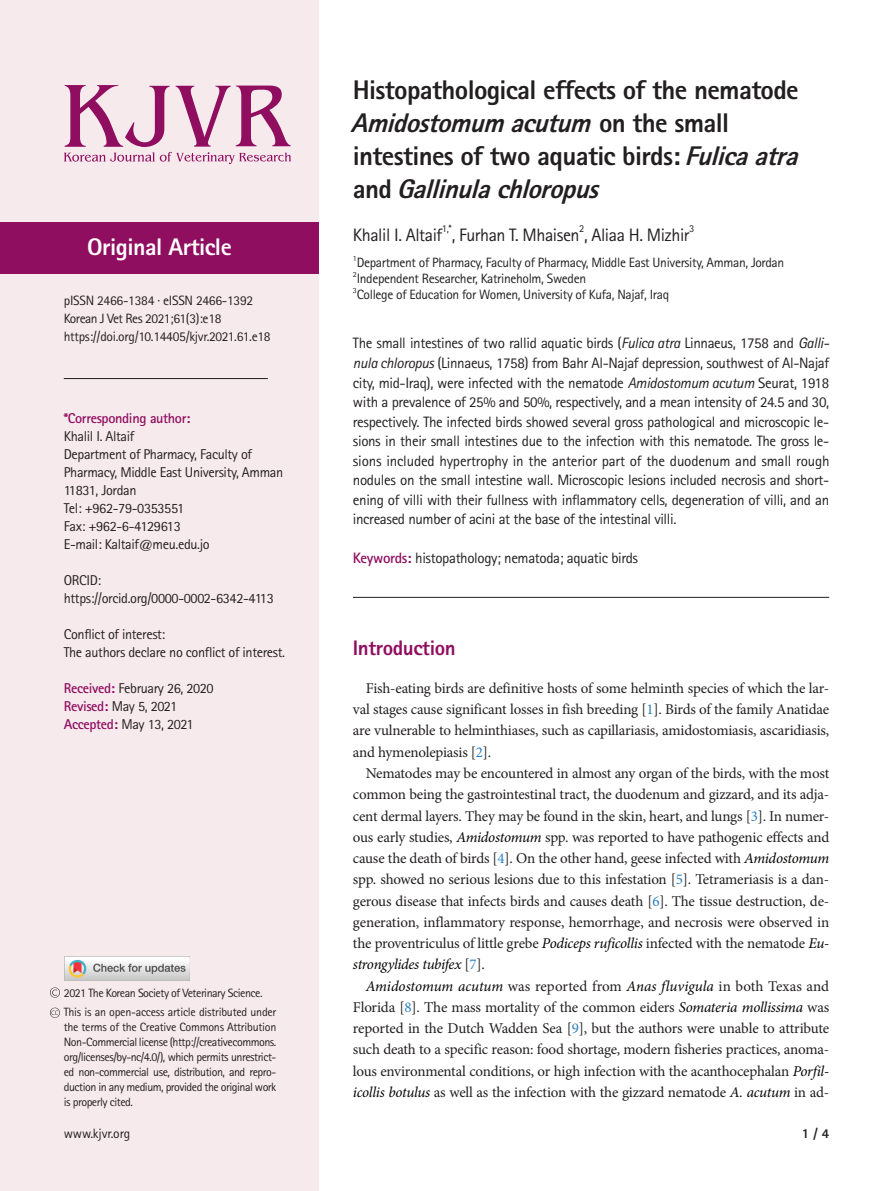
<style>
.page{position:relative;width:893px;height:1191px;background:#fff}
.page>*{position:absolute;margin:0;border:0;box-sizing:border-box;transform-origin:0 0}
.t1{font:800 27px/33px "Rotis Sans Serif Std";letter-spacing:-.025em;color:#231f20}
.t2{font:800 24px "Rotis Sans Serif Std";letter-spacing:-.02em;color:#fff}
.t3{font:800 21px "Rotis Sans Serif Std";letter-spacing:-.02em;color:#900e60}
.t4{font:18px "Rotis Sans Serif Std";letter-spacing:-.025em;color:#231f20}
.t5{font:15px/21.3px "Minion Pro";letter-spacing:-.015em;color:#231f20;text-align:justify}
.t6{font:15px/19.5px "Rotis Sans Serif Std";letter-spacing:-.025em;color:#231f20;text-align:justify}
.t7{font:14.25px/18px "Rotis Sans Serif Std";letter-spacing:-.025em;color:#231f20}
.t8{font:700 14.25px "Rotis Sans Serif Std";letter-spacing:-.025em;color:#900e60}
.t9{font:13.5px/18px "Rotis Sans Serif Std";letter-spacing:-.025em;color:#231f20}
.t10{font:800 13.5px "Rotis Sans Serif Std";color:#231f20}
.t11{font:12px/15px "Rotis Sans Serif Std";letter-spacing:-.04em;color:#231f20;text-align:justify}
.t12{font:12px/19.2px "Rotis Sans Serif Std";letter-spacing:-.02em;color:#231f20}
.t13{font:10.5px "Rotis Sans Serif Std";color:#231f20}
.t14{font:7.8px "Rotis Sans Serif Std";color:#231f20}
.s1{font-weight:700;color:#900e60}
.s2{font-style:italic}
.s3{color:#2a80c3}
.s4{font-style:italic;color:#040503}
</style>
<div class="page">
<div style="left:0;top:0;width:319px;height:1191px;background:#f7eaed"></div>
<hr style="left:64px;top:378px;width:204px;height:1px;background:#231f20">
<svg style="left:50px;top:987px;width:10px;height:10px"></svg>
<svg style="left:50px;top:1007px;width:10px;height:10px"></svg>
<svg style="left:64px;top:85px;width:227px;height:79px"></svg>
<div style="left:0;top:222px;width:319px;height:51px;background:#900e60"></div>
<hr style="left:353px;top:597px;width:476px;height:1px;background:#231f20">
<img style="left:64px;top:956px;width:125px;height:25px">
<h2 class="t2" style="left:87px;top:232px;width:146px">Original Article</h2>
<p class="t9" style="left:64px;top:291px;width:208px">pISSN 2466-1384 · eISSN 2466-1392<br>Korean J Vet Res 2021;61(3):e18 https://doi.org/10.14405/kjvr.2021.61.e18</p>
<p class="t8" style="left:64px;top:409px;width:128px">*Corresponding author:</p>
<p class="t7" style="left:64px;top:427px;width:221px">Khalil I. Altaif<br>Department of Pharmacy, Faculty of<br>Pharmacy, Middle East University, Amman<br>11831, Jordan<br>Tel: +962-79-0353551<br>Fax: +962-6-4129613<br>E-mail: Kaltaif@meu.edu.jo</p>
<p class="t7" style="left:64px;top:571px;width:212px">ORCID: https://orcid.org/0000-0002-6342-4113</p>
<p class="t7" style="left:64px;top:625px;width:223px">Conflict of interest:<br>The authors declare no conflict of interest.</p>
<p class="t7" style="left:64px;top:679px;width:151px"><span class="s1">Received:</span> February 26, 2020<br><span class="s1">Revised:</span> May 5, 2021<br><span class="s1">Accepted:</span> May 13, 2021</p>
<p class="t12" style="left:64px;top:983px;width:214px">2021 The Korean Society of Veterinary Science.<br>This is an open-access article distributed under</p>
<p class="t11" style="left:64px;top:1019px;width:214px">the terms of the Creative Commons Attribution Non-Commercial license (http://creativecommons. org/licenses/by-nc/4.0/), which permits unrestrict&shy;ed non-commercial use, distribution, and repro&shy;duction in any medium, provided the original work is properly cited.</p>
<h1 class="t1" style="left:351px;top:73px;width:457px">Histopathological effects of the nematode <span class="s2">Amidostomum acutum</span> o n t h e s m a l l intestines of two aquatic birds: <span class="s2">Fulicaatra </span>a n d <span class="s2">Gallinulachloropus</span></h1>
<p class="t4" style="left:353px;top:224px;width:91px">Khalil I. Altaif</p>
<p class="t13" style="left:442px;top:222px;width:12px">1,*</p>
<p class="t4" style="left:452px;top:224px;width:239px">, Furhan T. Mhaisen , Aliaa H. Mizhir</p>
<p class="t13" style="left:579px;top:222px;width:7px">2</p>
<p class="t13" style="left:689px;top:222px;width:7px">3</p>
<p class="t14" style="left:353px;top:253px;width:5px">1</p>
<p class="t9" style="left:357px;top:253px;width:429px">Department of Pharmacy, Faculty of Pharmacy, Middle East University, Amman, Jordan</p>
<p class="t14" style="left:353px;top:269px;width:5px">2</p>
<p class="t9" style="left:357px;top:269px;width:231px">Independent Researcher, Katrineholm, Sweden</p>
<p class="t14" style="left:353px;top:286px;width:5px">3</p>
<p class="t9" style="left:357px;top:286px;width:314px">College of Education for Women, University of Kufa, Najaf, Iraq</p>
<p class="t6" style="left:353px;top:333px;width:478px">The small intestines of two rallid aquatic birds (<span class="s2">Fulica atra</span> Linnaeus, 1758 and <span class="s2">Galli&shy;nula chloropus</span> (Linnaeus, 1758) from Bahr Al-Najaf depression, southwest of Al-Najaf city, mid-Iraq), were infected with the nematode <span class="s2">Amidostomum acutum</span> Seurat, 1918 with a prevalence of 25% and 50%, respectively, and a mean intensity of 24.5 and 30, respectively. The infected birds showed several gross pathological and microscopic le&shy;sions in their small intestines due to the infection with this nematode. The gross le&shy;sions included hypertrophy in the anterior part of the duodenum and small rough nodules on the small intestine wall. Microscopic lesions included necrosis and short&shy;ening of villi with their fullness with inflammatory cells, degeneration of villi, and an increased number of acini at the base of the intestinal villi.</p>
<p class="t6" style="left:353px;top:548px;width:287px"><span class="s1">Keywords:</span> histopathology; nematoda; aquatic birds</p>
<h3 class="t3" style="left:353px;top:635px;width:104px">Introduction</h3>
<p class="t5" style="left:353px;top:677px;width:478px;text-indent:13px">Fish-eating birds are definitive hosts of some helminth species of which the lar&shy;val stages cause significant losses in fish breeding [<span class="s3">1</span>]. Birds of the family Anatidae are vulnerable to helminthiases, such as capillariasis, amidostomiasis, ascaridiasis, and hymenolepiasis [<span class="s3">2</span>].</p>
<p class="t5" style="left:353px;top:762px;width:478px;text-indent:13px">Nematodes may be encountered in almost any organ of the birds, with the most common being the gastrointestinal tract, the duodenum and gizzard, and its adja&shy;cent dermal layers. They may be found in the skin, heart, and lungs [<span class="s3">3</span>]. In numer&shy;ous early studies, <span class="s4">Amidostomum</span> spp. was reported to have pathogenic effects and cause the death of birds [<span class="s3">4</span>]. On the other hand, geese infected with <span class="s4">Amidostomum </span>spp. showed no serious lesions due to this infestation [<span class="s3">5</span>]. Tetrameriasis is a dan&shy;gerous disease that infects birds and causes death [<span class="s3">6</span>]. The tissue destruction, de&shy;generation, inflammatory response, hemorrhage, and necrosis were observed in the proventriculus of little grebe <span class="s4">Podiceps ruficollis</span> infected with the nematode <span class="s4">Eu&shy;strongylides tubifex</span> [<span class="s3">7</span>].</p>
<p class="t5" style="left:353px;top:975px;width:478px;text-indent:13px"><span class="s4">Amidostomum acutum</span> was reported from <span class="s4">Anas fluvigula</span> in both Texas and Florida [<span class="s3">8</span>]. The mass mortality of the common eiders <span class="s4">Somateria mollissima</span> was reported in the Dutch Wadden Sea [<span class="s3">9</span>], but the authors were unable to attribute such death to a specific reason: food shortage, modern fisheries practices, anoma&shy;lous environmental conditions, or high infection with the acanthocephalan <span class="s4">Porfil&shy;icollis botulus</span> as well as the infection with the gizzard nematode <span class="s4">A. acutum</span> in ad-</p>
<p class="t9" style="left:64px;top:1124px;width:68px">www.kjvr.org</p>
<p class="t10" style="left:802px;top:1124px;width:29px">1 / 4</p>
</div>
